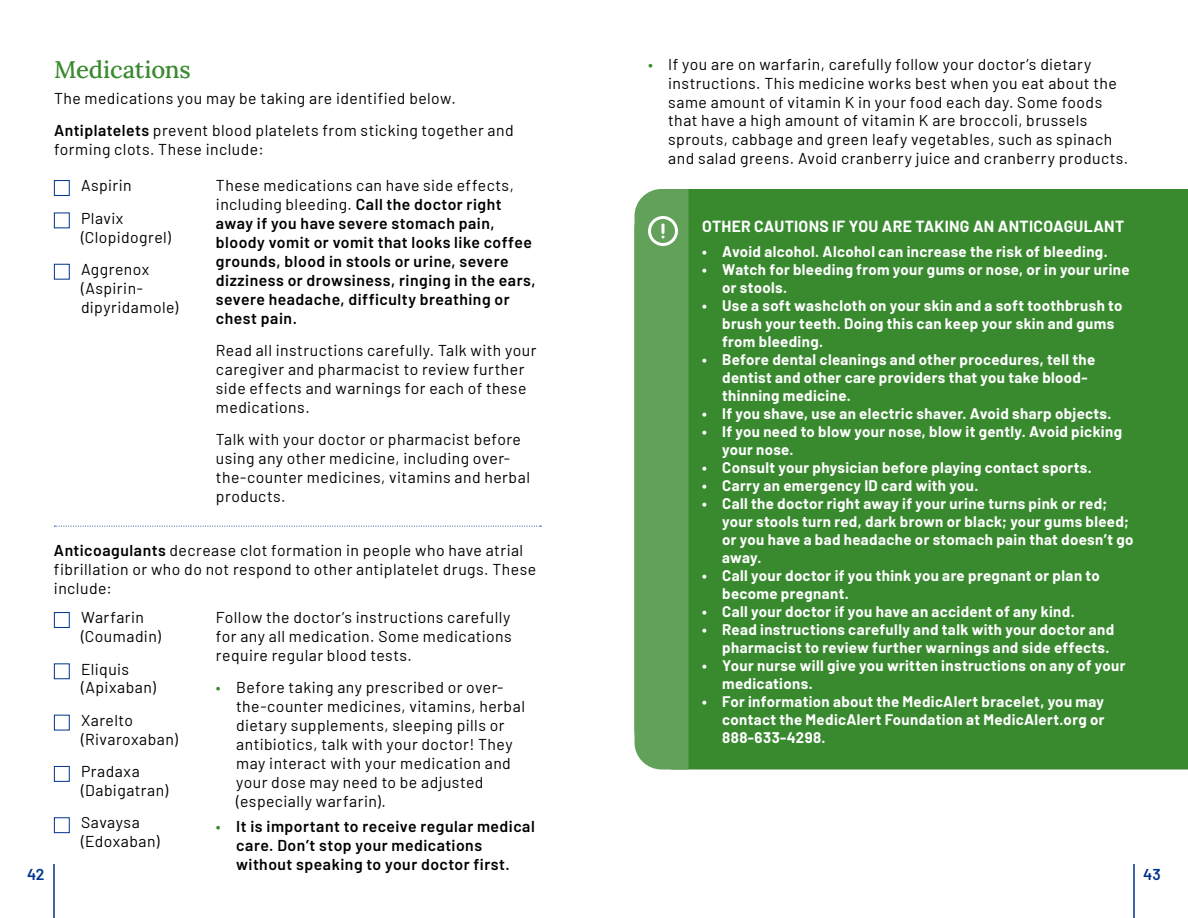
<style>
.page{position:relative;width:1188px;height:918px;background:#fff}
.page>*{position:absolute;margin:0;border:0;box-sizing:border-box;transform-origin:0 0}
.t1{font:500 24px "Lora";letter-spacing:-.01em;color:#39892f}
.t2{font:15.75px/18.9px "Barlow";letter-spacing:.03em;color:#000}
.t3{font:600 15.75px/18.9px "Barlow";letter-spacing:.03em;color:#000}
.t4{font:700 15.75px "Barlow";letter-spacing:.015em;color:#fff}
.t5{font:600 15.75px "Barlow";color:#00338e}
.t6{font:700 15px/18px "Barlow";letter-spacing:.025em;color:#fff}
.s1{color:#39892f}
.s2{font-weight:600}
.s3{font-weight:400}
.s4{font-weight:400;color:#39892f}
</style>
<div class="page">
<hr style="left:53px;top:864px;width:2px;height:54px;background:#00338e">
<hr style="left:1133px;top:864px;width:2px;height:54px;background:#00338e">
<div style="left:54px;top:180px;width:16px;height:16px;background:#fff;border:1px solid #00338e"></div>
<div style="left:54px;top:213px;width:16px;height:15px;background:#fff;border:1px solid #00338e"></div>
<div style="left:54px;top:264px;width:16px;height:16px;background:#fff;border:1px solid #00338e"></div>
<div style="left:54px;top:612px;width:16px;height:16px;background:#fff;border:1px solid #00338e"></div>
<div style="left:54px;top:663px;width:16px;height:16px;background:#fff;border:1px solid #00338e"></div>
<div style="left:54px;top:715px;width:16px;height:15px;background:#fff;border:1px solid #00338e"></div>
<div style="left:54px;top:766px;width:16px;height:16px;background:#fff;border:1px solid #00338e"></div>
<div style="left:54px;top:817px;width:16px;height:16px;background:#fff;border:1px solid #00338e"></div>
<svg style="left:54px;top:526px;width:487px;height:1px"></svg>
<div style="left:688px;top:189px;width:500px;height:581px;background:#39892f"></div>
<div style="left:634px;top:189px;width:54px;height:581px;background:#61a159"></div>
<p class="t2" style="left:668px;top:53px;width:462px;text-indent:-20px"><span class="s1">•</span> If you are on warfarin, carefully follow your doctor’s dietary instructions. This medicine works best when you eat about the same amount of vitamin K in your food each day. Some foods that have a high amount of vitamin K are broccoli, brussels sprouts, cabbage and green leafy vegetables, such as spinach and salad greens. Avoid cranberry juice and cranberry products.</p>
<h1 class="t1" style="left:54px;top:51px;width:138px">Medications</h1>
<p class="t2" style="left:54px;top:81px;width:461px;line-height:32.4px">The medications you may be taking are identified below.<br><span class="s2">Antiplatelets</span> prevent blood platelets from sticking together and</p>
<p class="t2" style="left:54px;top:139px;width:211px">forming clots. These include:</p>
<p class="t2" style="left:81px;top:168px;width:52px;line-height:32.4px">Aspirin<br>Plavix</p>
<p class="t2" style="left:81px;top:219px;width:91px;line-height:32.4px">(Clopidogrel)<br>Aggrenox</p>
<p class="t2" style="left:81px;top:278px;width:99px">(Aspirin&shy;dipyridamole)</p>
<p class="t3" style="left:216px;top:175px;width:321px"><span class="s3">These medications can have side effects, including bleeding.</span> Call the doctor right away if you have severe stomach pain, bloody vomit or vomit that looks like coffee grounds, blood in stools or urine, severe dizziness or drowsiness, ringing in the ears, severe headache, difficulty breathing or chest pain.</p>
<p class="t2" style="left:216px;top:340px;width:322px">Read all instructions carefully. Talk with your caregiver and pharmacist to review further side effects and warnings for each of these medications.</p>
<p class="t2" style="left:216px;top:429px;width:315px">Talk with your doctor or pharmacist before using any other medicine, including over&shy;the-counter medicines, vitamins and herbal products.</p>
<p class="t2" style="left:54px;top:539px;width:484px"><span class="s2">Anticoagulants</span> decrease clot formation in people who have atrial fibrillation or who do not respond to other antiplatelet drugs. These include:</p>
<p class="t2" style="left:81px;top:607px;width:81px">Warfarin (Coumadin)</p>
<p class="t2" style="left:81px;top:658px;width:76px">Eliquis (Apixaban)</p>
<p class="t2" style="left:81px;top:710px;width:98px">Xarelto (Rivaroxaban)</p>
<p class="t2" style="left:81px;top:761px;width:89px">Pradaxa (Dabigatran)</p>
<p class="t2" style="left:81px;top:812px;width:80px">Savaysa (Edoxaban)</p>
<p class="t4" style="left:702px;top:214px;width:424px">OTHER CAUTIONS IF YOU ARE TAKING AN ANTICOAGULANT</p>
<p class="t6" style="left:702px;top:241px;width:407px">• Avoid alcohol. Alcohol can increase the risk of bleeding.</p>
<p class="t6" style="left:722px;top:259px;width:409px;text-indent:-20px">• Watch for bleeding from your gums or nose, or in your urine or stools.</p>
<p class="t6" style="left:722px;top:295px;width:402px;text-indent:-20px">• Use a soft washcloth on your skin and a soft toothbrush to brush your teeth. Doing this can keep your skin and gums from bleeding.</p>
<p class="t6" style="left:722px;top:349px;width:375px;text-indent:-20px">• Before dental cleanings and other procedures, tell the dentist and other care providers that you take blood&shy;thinning medicine.</p>
<p class="t6" style="left:702px;top:403px;width:411px">• If you shave, use an electric shaver. Avoid sharp objects.</p>
<p class="t6" style="left:722px;top:421px;width:401px;text-indent:-20px">• If you need to blow your nose, blow it gently. Avoid picking your nose.</p>
<p class="t6" style="left:702px;top:457px;width:391px">• Consult your physician before playing contact sports.</p>
<p class="t6" style="left:702px;top:475px;width:278px">• Carry an emergency ID card with you.</p>
<p class="t6" style="left:722px;top:493px;width:413px;text-indent:-20px">• Call the doctor right away if your urine turns pink or red; your stools turn red, dark brown or black; your gums bleed; or you have a bad headache or stomach pain that doesn’t go away.</p>
<p class="t6" style="left:722px;top:565px;width:379px;text-indent:-20px">• Call your doctor if you think you are pregnant or plan to become pregnant.</p>
<p class="t6" style="left:702px;top:601px;width:374px">• Call your doctor if you have an accident of any kind.</p>
<p class="t6" style="left:722px;top:619px;width:394px;text-indent:-20px">• Read instructions carefully and talk with your doctor and pharmacist to review further warnings and side effects.</p>
<p class="t6" style="left:722px;top:655px;width:405px;text-indent:-20px">• Your nurse will give you written instructions on any of your medications.</p>
<p class="t6" style="left:722px;top:691px;width:384px;text-align:justify;text-indent:-20px">• For information about the MedicAlert bracelet, you may contact the MedicAlert Foundation at MedicAlert.org or 888-633-4298.</p>
<p class="t2" style="left:216px;top:607px;width:297px;text-align:justify">Follow the doctor’s instructions carefully for any all medication. Some medications require regular blood tests.</p>
<p class="t2" style="left:236px;top:677px;width:290px;text-indent:-20px"><span class="s1">•</span> Before taking any prescribed or over&shy;the-counter medicines, vitamins, herbal dietary supplements, sleeping pills or antibiotics, talk with your doctor! They may interact with your medication and your dose may need to be adjusted (especially warfarin).</p>
<p class="t3" style="left:236px;top:816px;width:300px;text-indent:-20px"><span class="s4">•</span> It is important to receive regular medical care. Don’t stop your medications without speaking to your doctor first.</p>
<p class="t5" style="left:27px;top:863px;width:19px">42</p>
<p class="t5" style="left:1143px;top:863px;width:19px">43</p>
</div>
